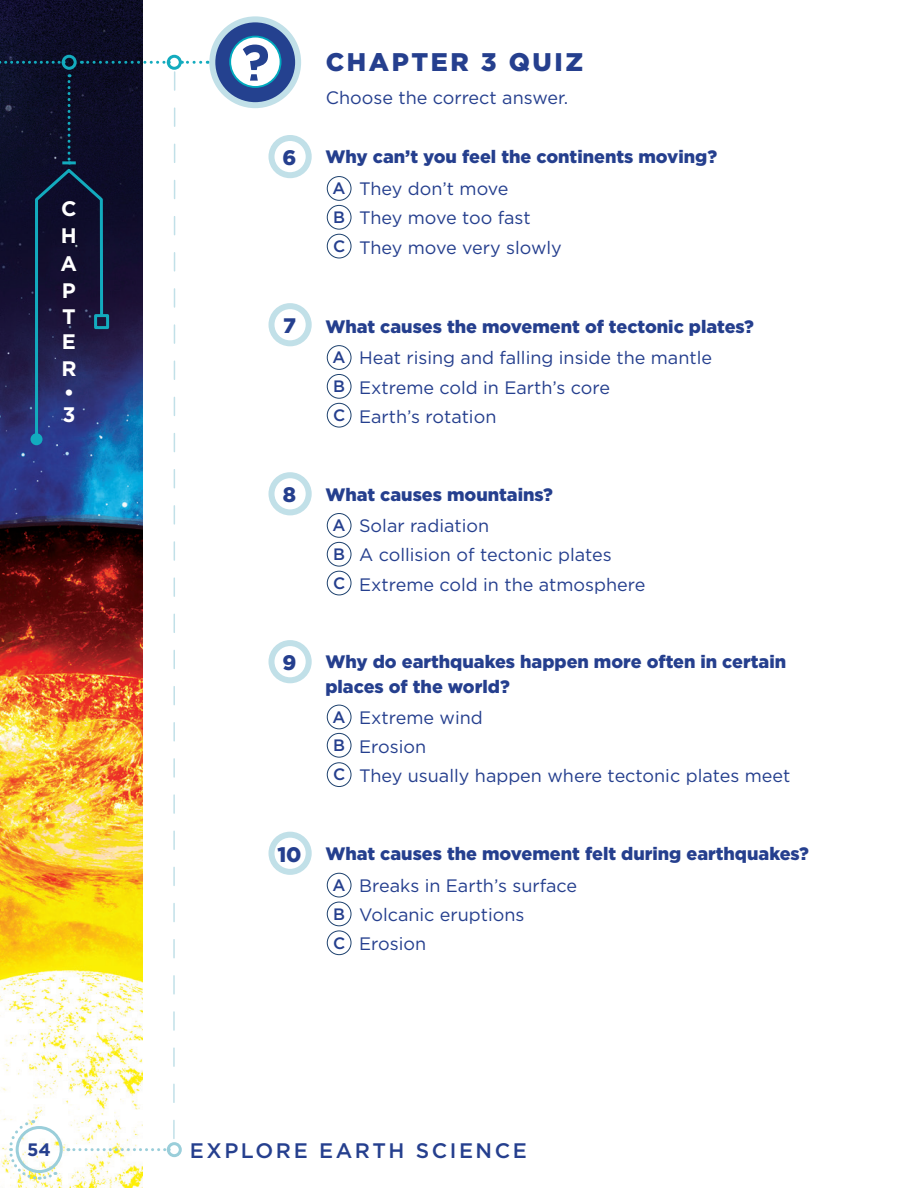
<style>
.page{position:relative;width:918px;height:1188px;background:#fff}
.page>*{position:absolute;margin:0;border:0;box-sizing:border-box;transform-origin:0 0}
.Header_H1{font:900 25.5px "Gotham";letter-spacing:.1em;color:#253f8e}
.t1{font:500 21px "Gotham";letter-spacing:.12em;color:#253f8e}
.t2{font:700 21px/26.7px "Gotham";color:#fff}
.quiz_number{font:900 21px "Gotham";color:#253f8e}
.QUIZanswer{font:18px "Gotham";color:#253f8e}
.QUIZquestion{font:900 18px/25.5px "Gotham";color:#253f8e}
.t3{font:700 18px "Gotham";color:#253f8e}
.ABC{font:500 16.5px "Gotham";color:#253f8e}
</style>
<div class="page">
<img style="left:0;top:0;width:143px;height:1188px">
<div style="left:16px;top:1126px;width:47px;height:47px;border:3px solid #9aceda;border-radius:50%"></div>
<svg style="left:68px;top:1148px;width:99px;height:3px"></svg>
<div style="left:167px;top:1142px;width:15px;height:15px;border:3px solid #9aceda;border-radius:50%"></div>
<svg style="left:7px;top:1120px;width:50px;height:61px"></svg>
<svg style="left:0;top:61px;width:62px;height:3px"></svg>
<div style="left:62px;top:55px;width:15px;height:15px;border:3px solid #13abbe;border-radius:50%"></div>
<svg style="left:34px;top:74px;width:71px;height:368px;background:#172046"></svg>
<div style="left:31px;top:433px;width:12px;height:12px;background:#13abbe;border-radius:50%"></div>
<div style="left:94px;top:314px;width:15px;height:15px;border:3px solid #13abbe"></div>
<svg style="left:88px;top:61px;width:79px;height:3px"></svg>
<div style="left:167px;top:55px;width:15px;height:15px;border:3px solid #13abbe;border-radius:50%"></div>
<svg style="left:173px;top:71px;width:3px;height:1068px"></svg>
<svg style="left:181px;top:61px;width:20px;height:3px"></svg>
<svg style="left:207px;top:23px;width:91px;height:82px"></svg>
<div style="left:209px;top:16px;width:92px;height:92px;border:6px solid #c1e0e8;border-radius:50%"></div>
<div style="left:268px;top:135px;width:44px;height:43px;border:6px solid #c1e0e8;border-radius:50%"></div>
<div style="left:327px;top:176px;width:24px;height:25px;border:1px solid #1d416e;border-radius:50%"></div>
<div style="left:327px;top:205px;width:24px;height:25px;border:1px solid #1d416e;border-radius:50%"></div>
<div style="left:327px;top:234px;width:24px;height:24px;border:1px solid #1d416e;border-radius:50%"></div>
<div style="left:268px;top:303px;width:44px;height:43px;border:6px solid #c1e0e8;border-radius:50%"></div>
<div style="left:327px;top:345px;width:24px;height:25px;border:1px solid #1d416e;border-radius:50%"></div>
<div style="left:327px;top:374px;width:24px;height:25px;border:1px solid #1d416e;border-radius:50%"></div>
<div style="left:327px;top:403px;width:24px;height:24px;border:1px solid #1d416e;border-radius:50%"></div>
<div style="left:268px;top:472px;width:44px;height:43px;border:6px solid #c1e0e8;border-radius:50%"></div>
<div style="left:327px;top:513px;width:24px;height:25px;border:1px solid #1d416e;border-radius:50%"></div>
<div style="left:327px;top:542px;width:24px;height:24px;border:1px solid #1d416e;border-radius:50%"></div>
<div style="left:327px;top:571px;width:24px;height:24px;border:1px solid #1d416e;border-radius:50%"></div>
<div style="left:268px;top:640px;width:44px;height:43px;border:6px solid #c1e0e8;border-radius:50%"></div>
<div style="left:327px;top:733px;width:24px;height:25px;border:1px solid #1d416e;border-radius:50%"></div>
<div style="left:327px;top:705px;width:24px;height:24px;border:1px solid #1d416e;border-radius:50%"></div>
<div style="left:327px;top:762px;width:24px;height:25px;border:1px solid #1d416e;border-radius:50%"></div>
<div style="left:268px;top:832px;width:44px;height:43px;border:6px solid #c1e0e8;border-radius:50%"></div>
<div style="left:327px;top:873px;width:24px;height:24px;border:1px solid #1d416e;border-radius:50%"></div>
<div style="left:327px;top:902px;width:24px;height:24px;border:1px solid #1d416e;border-radius:50%"></div>
<div style="left:327px;top:931px;width:24px;height:24px;border:1px solid #1d416e;border-radius:50%"></div>
<p class="t2" style="left:61px;top:195px;width:18px">C<br>C<br>C<br>C<br>C<br>C<br>C</p>
<p class="t2" style="left:62px;top:381px;width:13px;line-height:22.2px">C<br>C</p>
<p class="Header_H1" style="left:326px;top:44px;width:259px">CHAPTER 3 QUIZ</p>
<p class="QUIZanswer" style="left:326px;top:86px;width:241px">Choose the correct answer.</p>
<p class="quiz_number" style="left:283px;top:143px;width:15px">6</p>
<p class="QUIZquestion" style="left:325px;top:144px;width:393px">Why can’t you feel the continents moving?</p>
<p class="ABC" style="left:333px;top:178px;width:15px">A</p>
<p class="QUIZanswer" style="left:359px;top:177px;width:151px">They don’t move</p>
<p class="ABC" style="left:333px;top:206px;width:13px">B</p>
<p class="QUIZanswer" style="left:359px;top:207px;width:173px">They move too fast</p>
<p class="ABC" style="left:333px;top:235px;width:14px">C</p>
<p class="QUIZanswer" style="left:359px;top:236px;width:204px">They move very slowly</p>
<p class="quiz_number" style="left:283px;top:311px;width:14px">7</p>
<p class="QUIZquestion" style="left:325px;top:313px;width:430px">What causes the movement of tectonic plates?</p>
<p class="ABC" style="left:333px;top:347px;width:15px">A</p>
<p class="QUIZanswer" style="left:359px;top:347px;width:354px">Heat rising and falling inside the mantle</p>
<p class="ABC" style="left:333px;top:376px;width:13px">B</p>
<p class="QUIZanswer" style="left:359px;top:376px;width:252px">Extreme cold in Earth’s core</p>
<p class="ABC" style="left:333px;top:404px;width:14px">C</p>
<p class="QUIZanswer" style="left:359px;top:405px;width:139px">Earth’s rotation</p>
<p class="quiz_number" style="left:283px;top:480px;width:15px">8</p>
<p class="QUIZquestion" style="left:325px;top:481px;width:229px">What causes mountains?</p>
<p class="ABC" style="left:333px;top:515px;width:15px">A</p>
<p class="QUIZanswer" style="left:359px;top:514px;width:131px">Solar radiation</p>
<p class="ABC" style="left:333px;top:543px;width:13px">B</p>
<p class="QUIZanswer" style="left:359px;top:544px;width:254px">A collision of tectonic plates</p>
<p class="ABC" style="left:333px;top:572px;width:14px">C</p>
<p class="QUIZanswer" style="left:359px;top:573px;width:288px">Extreme cold in the atmosphere</p>
<p class="quiz_number" style="left:283px;top:648px;width:15px">9</p>
<p class="QUIZquestion" style="left:325px;top:649px;width:462px">Why do earthquakes happen more often in certain places of the world?</p>
<p class="ABC" style="left:333px;top:706px;width:15px">A</p>
<p class="QUIZanswer" style="left:359px;top:706px;width:125px">Extreme wind</p>
<p class="ABC" style="left:333px;top:734px;width:13px">B</p>
<p class="ABC" style="left:333px;top:764px;width:14px">C</p>
<p class="QUIZanswer" style="left:359px;top:764px;width:433px">They usually happen where tectonic plates meet</p>
<p class="QUIZanswer" style="left:359px;top:735px;width:68px">Erosion</p>
<p class="quiz_number" style="left:277px;top:840px;width:26px">10</p>
<p class="QUIZquestion" style="left:325px;top:841px;width:485px">What causes the movement felt during earthquakes?</p>
<p class="ABC" style="left:333px;top:874px;width:15px">A</p>
<p class="QUIZanswer" style="left:359px;top:874px;width:219px">Breaks in Earth’s surface</p>
<p class="ABC" style="left:333px;top:903px;width:13px">B</p>
<p class="QUIZanswer" style="left:359px;top:903px;width:167px">Volcanic eruptions</p>
<p class="ABC" style="left:333px;top:932px;width:14px">C</p>
<p class="QUIZanswer" style="left:359px;top:932px;width:68px">Erosion</p>
<p class="t3" style="left:27px;top:1138px;width:25px">54</p>
<p class="t1" style="left:190px;top:1136px;width:338px">EXPLORE EARTH SCIENCE</p>
</div>
